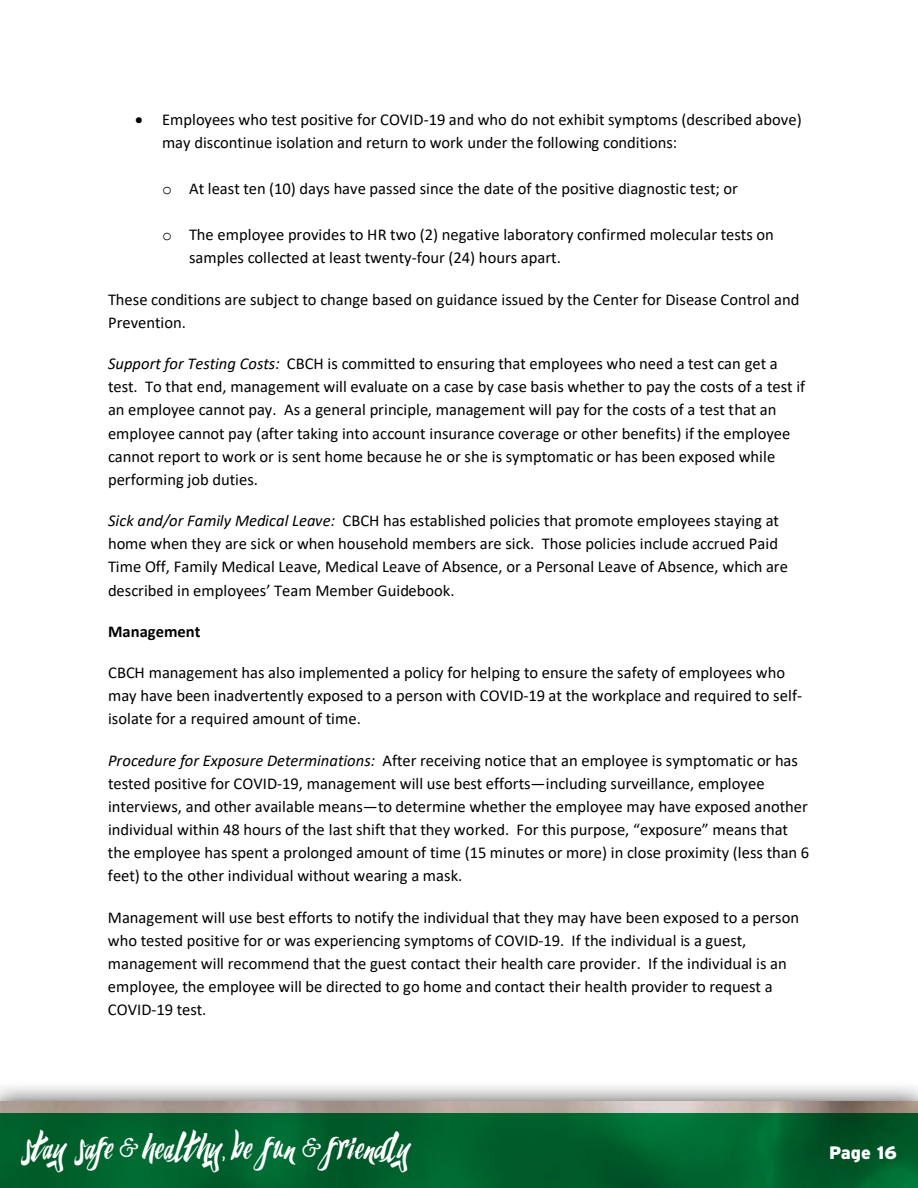
<style>
.page{position:relative;width:918px;height:1188px;background:#fff}
.page>*{position:absolute;margin:0;border:0;box-sizing:border-box;transform-origin:0 0}
.t1{font:43.5px "Humblleregular";letter-spacing:-.005em;color:#fff}
.t2{font:900 18px "Interstate";color:#fff}
.t3{font:16.5px/23.1px "Calibri";color:#000}
.t4{font:700 16.5px "Calibri";letter-spacing:.005em;color:#000}
.s1{font-family:"Courier New"}
.s2{font-style:italic}
</style>
<div class="page">
<div style="left:0;top:1080px;width:918px;height:108px;background:#000;opacity:.75"></div>
<img style="left:0;top:1102px;width:918px;height:11px">
<svg style="left:0;top:1113px;width:918px;height:75px;background:#00602d"></svg>
<p class="t3" style="left:162px;top:107px;width:641px;text-indent:-27px">• Employees who test positive for COVID-19 and who do not exhibit symptoms (described above) may discontinue isolation and return to work under the following conditions:</p>
<p class="t3" style="left:162px;top:177px;width:577px"><span class="s1">o</span> At least ten (10) days have passed since the date of the positive diagnostic test; or</p>
<p class="t3" style="left:189px;top:223px;width:586px;text-indent:-27px"><span class="s1">o</span> The employee provides to HR two (2) negative laboratory confirmed molecular tests on samples collected at least twenty-four (24) hours apart.</p>
<p class="t3" style="left:108px;top:287px;width:693px">These conditions are subject to change based on guidance issued by the Center for Disease Control and<br>Prevention.</p>
<p class="t3" style="left:108px;top:352px;width:699px"><span class="s2">Support for Testing Costs:</span> CBCH is committed to ensuring that employees who need a test can get a test. To that end, management will evaluate on a case by case basis whether to pay the costs of a test if an employee cannot pay. As a general principle, management will pay for the costs of a test that an employee cannot pay (after taking into account insurance coverage or other benefits) if the employee cannot report to work or is sent home because he or she is symptomatic or has been exposed while performing job duties.</p>
<p class="t3" style="left:108px;top:509px;width:681px"><span class="s2">Sick and/or Family Medical Leave:</span> CBCH has established policies that promote employees staying at home when they are sick or when household members are sick. Those policies include accrued Paid Time Off, Family Medical Leave, Medical Leave of Absence, or a Personal Leave of Absence, which are described in employees’ Team Member Guidebook.</p>
<p class="t4" style="left:108px;top:620px;width:94px">Management</p>
<p class="t3" style="left:108px;top:661px;width:696px">CBCH management has also implemented a policy for helping to ensure the safety of employees who may have been inadvertently exposed to a person with COVID-19 at the workplace and required to self&shy;isolate for a required amount of time.</p>
<p class="t3" style="left:108px;top:748px;width:703px"><span class="s2">Procedure for Exposure Determinations:</span> After receiving notice that an employee is symptomatic or has tested positive for COVID-19, management will use best efforts—including surveillance, employee interviews, and other available means—to determine whether the employee may have exposed another individual within 48 hours of the last shift that they worked. For this purpose, “exposure” means that the employee has spent a prolonged amount of time (15 minutes or more) in close proximity (less than 6 feet) to the other individual without wearing a mask.</p>
<p class="t3" style="left:108px;top:905px;width:693px">Management will use best efforts to notify the individual that they may have been exposed to a person who tested positive for or was experiencing symptoms of COVID-19. If the individual is a guest, management will recommend that the guest contact their health care provider. If the individual is an employee, the employee will be directed to go home and contact their health provider to request a COVID-19 test.</p>
<h1 class="t1" style="left:21px;top:1118px;width:390px">stay safe &amp; healthy, be fun &amp; friendly</h1>
<p class="t2" style="left:829px;top:1143px;width:69px">Page 16</p>
</div>
